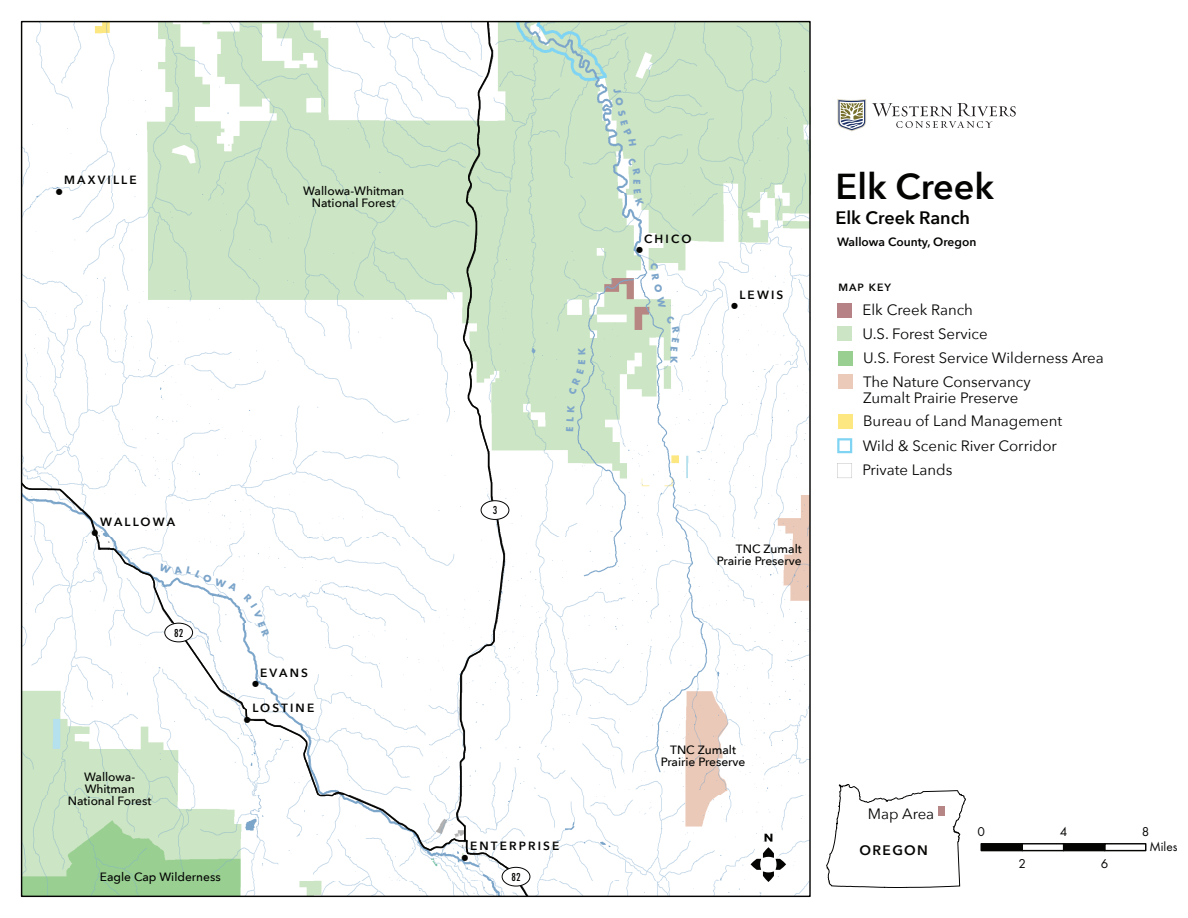
<style>
.page{position:relative;width:1188px;height:918px;background:#fff}
.page>*{position:absolute;margin:0;border:0;box-sizing:border-box;transform-origin:0 0}
.t1{font:600 36px "Avenir Next";color:#040503}
.t2{font:600 18px "Avenir Next";color:#040503}
.t3{font:15px/16.5px "Avenir Next";color:#040503}
.t4{font:600 13.65px "Avenir Next";letter-spacing:.1em;color:#050604}
.t5{font:13.35px "Futura PT";color:#040503}
.t6{font:500 12px/12px "Avenir Next";color:#040503;text-align:center}
.t7{font:600 12px "Avenir Next";color:#040503}
.t8{font:500 12px "Futura PT Cond";color:#040503}
.t9{font:600 11.85px "Avenir Next";letter-spacing:.18em;color:#040503}
.t10{font:600 10.5px "Avenir Next";letter-spacing:.1em;color:#040503}
.t11{font:700 10.5px "Futura PT";color:#7ca5ca}
.t12{font:9px "ESRI Default Marker";color:#040503}
</style>
<div class="page">
<img style="left:537px;top:23px;width:272px;height:872px">
<div style="left:981px;top:843px;width:42px;height:8px;background:#040503"></div>
<div style="left:1022px;top:843px;width:42px;height:8px;border:1px solid #040503"></div>
<div style="left:1063px;top:843px;width:42px;height:8px;background:#040503"></div>
<div style="left:1104px;top:843px;width:42px;height:8px;border:1px solid #040503"></div>
<svg style="left:872px;top:103px;width:144px;height:25px"></svg>
<svg style="left:837px;top:99px;width:29px;height:32px"></svg>
<svg style="left:826px;top:784px;width:140px;height:104px"></svg>
<div style="left:938px;top:806px;width:7px;height:10px;background:#b68586"></div>
<svg style="left:751px;top:834px;width:35px;height:48px"></svg>
<div style="left:837px;top:326px;width:15px;height:15px;background:#cce5c4"></div>
<div style="left:837px;top:303px;width:15px;height:15px;background:#b68286"></div>
<div style="left:838px;top:414px;width:15px;height:15px;background:#fce780"></div>
<div style="left:838px;top:374px;width:15px;height:15px;background:#eccab9"></div>
<div style="left:838px;top:351px;width:15px;height:15px;background:#99d092"></div>
<svg style="left:837px;top:438px;width:15px;height:15px"></svg>
<svg style="left:837px;top:463px;width:15px;height:15px"></svg>
<svg style="left:22px;top:22px;width:515px;height:874px"></svg>
<svg style="left:566px;top:406px;width:8px;height:25px"></svg>
<svg style="left:569px;top:348px;width:16px;height:47px"></svg>
<svg style="left:651px;top:263px;width:15px;height:45px"></svg>
<svg style="left:666px;top:315px;width:14px;height:37px"></svg>
<svg style="left:613px;top:88px;width:23px;height:58px"></svg>
<svg style="left:627px;top:157px;width:17px;height:49px"></svg>
<p class="t9" style="left:64px;top:170px;width:74px">MAXVILLE</p>
<p class="t12" style="left:56px;top:186px;width:8px">!</p>
<p class="t6" style="left:303px;top:184px;width:103px">Wallowa-Whitman<br>National Forest</p>
<p class="t9" style="left:100px;top:512px;width:77px">WALLOWA</p>
<p class="t12" style="left:92px;top:528px;width:8px">!</p>
<p class="t8" style="left:174px;top:626px;width:11px">82</p>
<p class="t6" style="left:68px;top:770px;width:85px">Wallowa-<br>Whitman<br>National Forest</p>
<p class="t9" style="left:260px;top:662px;width:49px">EVANS</p>
<p class="t12" style="left:252px;top:679px;width:8px">!</p>
<p class="t9" style="left:252px;top:698px;width:63px">LOSTINE</p>
<p class="t12" style="left:244px;top:714px;width:8px">!</p>
<p class="t6" style="left:100px;top:870px;width:122px">Eagle Cap Wilderness</p>
<p class="t8" style="left:493px;top:503px;width:6px">3</p>
<p class="t9" style="left:470px;top:836px;width:91px">ENTERPRISE</p>
<p class="t12" style="left:462px;top:852px;width:8px">!</p>
<p class="t8" style="left:511px;top:870px;width:11px">82</p>
<p class="t9" style="left:644px;top:229px;width:49px">CHICO</p>
<p class="t12" style="left:637px;top:245px;width:8px">!</p>
<p class="t11" style="left:681px;top:356px;width:9px;rotate:90deg">K</p>
<p class="t9" style="left:739px;top:284px;width:46px">LEWIS</p>
<p class="t12" style="left:732px;top:300px;width:8px">!</p>
<p class="t6" style="left:717px;top:542px;width:86px;text-align:right">TNC Zumalt<br>Prairie Preserve</p>
<h1 class="t1" style="left:836px;top:156px;width:160px">Elk Creek</h1>
<p class="t7" style="left:837px;top:232px;width:141px">Wallowa County, Oregon</p>
<p class="t2" style="left:836px;top:202px;width:136px">Elk Creek Ranch</p>
<p class="t10" style="left:838px;top:278px;width:54px">MAP KEY</p>
<p class="t3" style="left:863px;top:301px;width:112px">Elk Creek Ranch</p>
<p class="t3" style="left:862px;top:325px;width:127px">U.S. Forest Service</p>
<p class="t3" style="left:863px;top:349px;width:242px">U.S. Forest Service Wilderness Area</p>
<p class="t3" style="left:863px;top:373px;width:169px">The Nature Conservancy<br>Zumalt Prairie Preserve</p>
<p class="t3" style="left:863px;top:412px;width:201px">Bureau of Land Management</p>
<p class="t3" style="left:863px;top:433px;width:196px;line-height:24.2px">Wild &amp; Scenic River Corridor<br>Private Lands</p>
<p class="t6" style="left:661px;top:743px;width:86px">TNC Zumalt<br>Prairie Preserve</p>
<p class="t3" style="left:868px;top:805px;width:68px">Map Area</p>
<p class="t5" style="left:977px;top:824px;width:9px">0</p>
<p class="t5" style="left:1060px;top:824px;width:9px">4</p>
<p class="t5" style="left:1142px;top:824px;width:9px">8</p>
<p class="t4" style="left:860px;top:838px;width:70px">OREGON</p>
<p class="t5" style="left:1149px;top:838px;width:30px">Miles</p>
<p class="t5" style="left:1018px;top:855px;width:9px">2</p>
<p class="t5" style="left:1101px;top:855px;width:9px">6</p>
</div>
